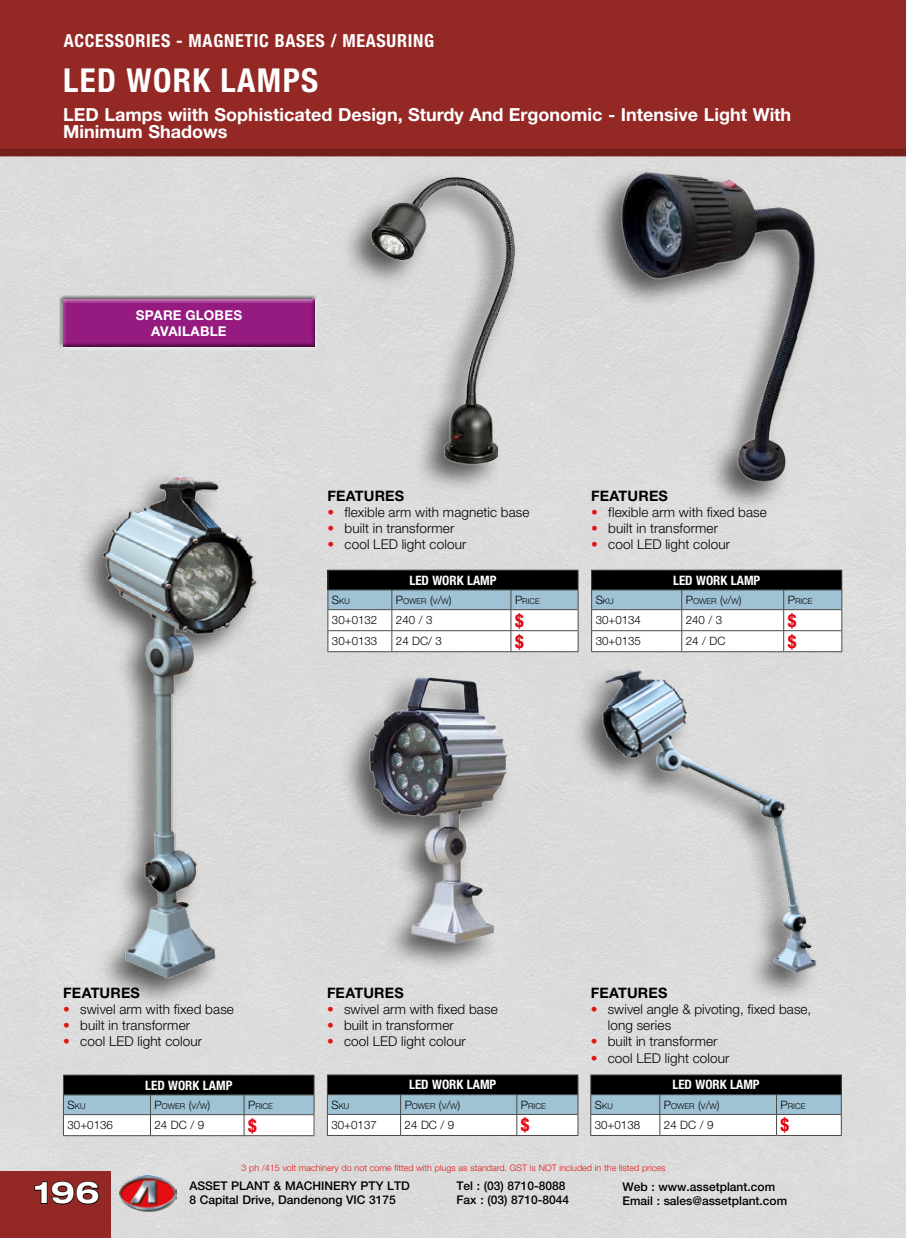
<style>
.page{position:relative;width:906px;height:1238px;background:#fff}
.page>*{position:absolute;margin:0;border:0;box-sizing:border-box;transform-origin:0 0}
.t1{font:700 condensed 33px "Helvetica Neue LT Std";letter-spacing:.04em;color:#fff}
.t2{font:700 expanded 30px "Helvetica Neue LT Std";color:#fff}
.t3{font:700 18px/17.2px "Helvetica Neue LT Std";color:#fff}
.t4{font:700 condensed 18px "Helvetica Neue LT Std";letter-spacing:.04em;color:#fff}
.t5{font:700 condensed 18px "Helvetica Neue LT Std";color:#e30613}
.t6{font:700 14.4px "Helvetica Neue LT Std";letter-spacing:.01em;color:#000}
.t7{font:300 13.5px/16.2px "Helvetica Neue LT Std";letter-spacing:.01em;color:#000}
.t8{font:700 13.5px/16.2px "Helvetica Neue LT Std";letter-spacing:.015em;color:#fff;text-align:center}
.t9{font:700 condensed 12.9px "Helvetica Neue LT Std";color:#fff}
.t10{font:500 12px/14.4px "Helvetica Neue LT Std";color:#000}
.t11{font:300 11.55px "Helvetica Neue LT Std";color:#000}
.t12{font:300 9px "Helvetica Neue LT Std";color:#e41513}
.t13{font:300 8.1px "Helvetica Neue LT Std";color:#000}
.s1{color:#e41513}
.s2{font-size:11.55px}
</style>
<div class="page">
<div style="left:0;top:156px;width:906px;height:1081px;background:#dcdcdc"></div>
<div style="left:0;top:0;width:906px;height:153px;background:#932825"></div>
<div style="left:0;top:149px;width:906px;height:7px;background:#731f1a"></div>
<div style="left:0;top:1171px;width:111px;height:66px;background:#932825"></div>
<div style="left:591px;top:167px;width:228px;height:345px;background:#000;opacity:.6"></div>
<img style="left:615px;top:166px;width:204px;height:321px">
<div style="left:339px;top:672px;width:173px;height:300px;background:#000;opacity:.6"></div>
<img style="left:366px;top:665px;width:147px;height:284px">
<div style="left:571px;top:664px;width:248px;height:338px;background:#000;opacity:.6"></div>
<img style="left:595px;top:665px;width:223px;height:308px">
<div style="left:340px;top:171px;width:180px;height:323px;background:#dbdbdb"></div>
<img style="left:323px;top:156px;width:226px;height:328px">
<div style="left:74px;top:469px;width:187px;height:539px;background:#000;opacity:.6"></div>
<img style="left:102px;top:462px;width:159px;height:520px">
<hr style="left:327px;top:569px;width:65px;height:1px;background:#4a4a49">
<hr style="left:392px;top:569px;width:119px;height:1px;background:#4a4a49">
<hr style="left:511px;top:569px;width:67px;height:1px;background:#4a4a49">
<svg style="left:327px;top:570px;width:252px;height:81px"></svg>
<hr style="left:327px;top:651px;width:65px;height:1px;background:#4a4a49">
<hr style="left:392px;top:651px;width:119px;height:1px;background:#4a4a49">
<hr style="left:511px;top:651px;width:67px;height:1px;background:#4a4a49">
<hr style="left:591px;top:569px;width:91px;height:1px;background:#4a4a49">
<hr style="left:682px;top:569px;width:101px;height:1px;background:#4a4a49">
<hr style="left:783px;top:569px;width:59px;height:1px;background:#4a4a49">
<svg style="left:591px;top:570px;width:251px;height:81px"></svg>
<hr style="left:591px;top:651px;width:91px;height:1px;background:#4a4a49">
<hr style="left:682px;top:651px;width:101px;height:1px;background:#4a4a49">
<hr style="left:783px;top:651px;width:59px;height:1px;background:#4a4a49">
<hr style="left:63px;top:1074px;width:87px;height:1px;background:#4a4a49">
<hr style="left:150px;top:1074px;width:94px;height:1px;background:#4a4a49">
<hr style="left:244px;top:1074px;width:70px;height:1px;background:#4a4a49">
<svg style="left:63px;top:1075px;width:252px;height:60px"></svg>
<hr style="left:63px;top:1135px;width:87px;height:1px;background:#4a4a49">
<hr style="left:150px;top:1135px;width:94px;height:1px;background:#4a4a49">
<hr style="left:244px;top:1135px;width:70px;height:1px;background:#4a4a49">
<hr style="left:327px;top:1074px;width:73px;height:1px;background:#4a4a49">
<hr style="left:400px;top:1074px;width:117px;height:1px;background:#4a4a49">
<hr style="left:517px;top:1074px;width:61px;height:1px;background:#4a4a49">
<svg style="left:327px;top:1075px;width:251px;height:59px"></svg>
<hr style="left:327px;top:1134px;width:73px;height:1px;background:#4a4a49">
<hr style="left:400px;top:1134px;width:117px;height:1px;background:#4a4a49">
<hr style="left:517px;top:1134px;width:61px;height:1px;background:#4a4a49">
<hr style="left:590px;top:1074px;width:70px;height:1px;background:#4a4a49">
<hr style="left:660px;top:1074px;width:116px;height:1px;background:#4a4a49">
<hr style="left:776px;top:1074px;width:65px;height:1px;background:#4a4a49">
<svg style="left:590px;top:1075px;width:252px;height:60px"></svg>
<hr style="left:590px;top:1134px;width:70px;height:1px;background:#4a4a49">
<hr style="left:660px;top:1134px;width:116px;height:1px;background:#4a4a49">
<hr style="left:776px;top:1134px;width:65px;height:1px;background:#4a4a49">
<div style="left:59px;top:295px;width:259px;height:54px;background:#ababab"></div>
<div style="left:60px;top:297px;width:259px;height:54px;background:#000;opacity:.75"></div>
<img style="left:119px;top:1175px;width:58px;height:36px">
<svg style="left:34px;top:1181px;width:66px;height:24px"></svg>
<h3 class="t4" style="left:64px;top:30px;width:372px">ACCESSORIES - MAGNETIC BASES / MEASURING</h3>
<h1 class="t1" style="left:63px;top:60px;width:256px">LED WORK LAMPS</h1>
<h3 class="t3" style="left:63px;top:105px;width:729px">LED Lamps wiith Sophisticated Design, Sturdy And Ergonomic - Intensive Light With<br>Minimum Shadows</h3>
<p class="t8" style="left:136px;top:306px;width:108px">SPARE GLOBES<br>AVAILABLE</p>
<p class="t6" style="left:327px;top:487px;width:78px">FEATURES</p>
<p class="t7" style="left:327px;top:504px;width:204px"><span class="s1">•</span> flexible arm with magnetic base</p>
<p class="t7" style="left:327px;top:520px;width:128px"><span class="s1">•</span> built in transformer</p>
<p class="t7" style="left:327px;top:536px;width:140px"><span class="s1">•</span> cool LED light colour</p>
<p class="t9" style="left:409px;top:572px;width:89px">LED WORK LAMP</p>
<p class="t13" style="left:332px;top:596px;width:20px"><span class="s2">S</span>KU</p>
<p class="t13" style="left:396px;top:596px;width:57px"><span class="s2">P</span>OWER <span class="s2">(</span>V<span class="s2">/</span>W<span class="s2">)</span></p>
<p class="t13" style="left:515px;top:596px;width:26px"><span class="s2">P</span>RICE</p>
<p class="t11" style="left:332px;top:613px;width:47px">30+0132</p>
<p class="t11" style="left:396px;top:613px;width:38px">240 / 3</p>
<h3 class="t5" style="left:515px;top:609px;width:10px">$</h3>
<p class="t11" style="left:332px;top:634px;width:47px">30+0133</p>
<p class="t11" style="left:396px;top:634px;width:48px">24 DC/ 3</p>
<h3 class="t5" style="left:515px;top:630px;width:10px">$</h3>
<p class="t6" style="left:591px;top:487px;width:78px">FEATURES</p>
<p class="t7" style="left:591px;top:504px;width:177px"><span class="s1">•</span> flexible arm with fixed base</p>
<p class="t7" style="left:591px;top:520px;width:128px"><span class="s1">•</span> built in transformer</p>
<p class="t7" style="left:591px;top:536px;width:140px"><span class="s1">•</span> cool LED light colour</p>
<p class="t9" style="left:673px;top:572px;width:89px">LED WORK LAMP</p>
<p class="t13" style="left:595px;top:596px;width:20px"><span class="s2">S</span>KU</p>
<p class="t13" style="left:686px;top:596px;width:57px"><span class="s2">P</span>OWER <span class="s2">(</span>V<span class="s2">/</span>W<span class="s2">)</span></p>
<p class="t13" style="left:788px;top:596px;width:26px"><span class="s2">P</span>RICE</p>
<p class="t11" style="left:595px;top:613px;width:47px">30+0134</p>
<p class="t11" style="left:686px;top:613px;width:38px">240 / 3</p>
<h3 class="t5" style="left:788px;top:609px;width:10px">$</h3>
<p class="t11" style="left:595px;top:634px;width:47px">30+0135</p>
<p class="t11" style="left:686px;top:634px;width:41px">24 / DC</p>
<h3 class="t5" style="left:788px;top:630px;width:10px">$</h3>
<p class="t6" style="left:63px;top:983px;width:78px">FEATURES</p>
<p class="t7" style="left:63px;top:1000px;width:172px"><span class="s1">•</span> swivel arm with fixed base</p>
<p class="t7" style="left:63px;top:1016px;width:128px"><span class="s1">•</span> built in transformer</p>
<p class="t7" style="left:63px;top:1033px;width:140px"><span class="s1">•</span> cool LED light colour</p>
<p class="t6" style="left:327px;top:983px;width:78px">FEATURES</p>
<p class="t7" style="left:327px;top:1000px;width:172px"><span class="s1">•</span> swivel arm with fixed base</p>
<p class="t7" style="left:327px;top:1016px;width:128px"><span class="s1">•</span> built in transformer</p>
<p class="t7" style="left:327px;top:1033px;width:140px"><span class="s1">•</span> cool LED light colour</p>
<p class="t6" style="left:591px;top:983px;width:78px">FEATURES</p>
<p class="t7" style="left:608px;top:1000px;width:205px;text-indent:-17px"><span class="s1">•</span> swivel angle &amp; pivoting, fixed base, long series</p>
<p class="t7" style="left:591px;top:1033px;width:128px"><span class="s1">•</span> built in transformer</p>
<p class="t7" style="left:591px;top:1049px;width:140px"><span class="s1">•</span> cool LED light colour</p>
<p class="t9" style="left:145px;top:1077px;width:89px">LED WORK LAMP</p>
<p class="t9" style="left:409px;top:1076px;width:89px">LED WORK LAMP</p>
<p class="t9" style="left:672px;top:1076px;width:89px">LED WORK LAMP</p>
<p class="t13" style="left:68px;top:1100px;width:20px"><span class="s2">S</span>KU</p>
<p class="t13" style="left:155px;top:1100px;width:57px"><span class="s2">P</span>OWER <span class="s2">(</span>V<span class="s2">/</span>W<span class="s2">)</span></p>
<p class="t13" style="left:248px;top:1100px;width:26px"><span class="s2">P</span>RICE</p>
<p class="t11" style="left:68px;top:1117px;width:47px">30+0136</p>
<p class="t11" style="left:155px;top:1117px;width:51px">24 DC / 9</p>
<h3 class="t5" style="left:248px;top:1114px;width:10px">$</h3>
<p class="t13" style="left:331px;top:1100px;width:20px"><span class="s2">S</span>KU</p>
<p class="t13" style="left:405px;top:1100px;width:57px"><span class="s2">P</span>OWER <span class="s2">(</span>V<span class="s2">/</span>W<span class="s2">)</span></p>
<p class="t13" style="left:521px;top:1100px;width:26px"><span class="s2">P</span>RICE</p>
<p class="t11" style="left:331px;top:1117px;width:47px">30+0137</p>
<p class="t11" style="left:405px;top:1117px;width:51px">24 DC / 9</p>
<h3 class="t5" style="left:521px;top:1113px;width:10px">$</h3>
<p class="t13" style="left:595px;top:1100px;width:20px"><span class="s2">S</span>KU</p>
<p class="t13" style="left:664px;top:1100px;width:57px"><span class="s2">P</span>OWER <span class="s2">(</span>V<span class="s2">/</span>W<span class="s2">)</span></p>
<p class="t13" style="left:780px;top:1100px;width:26px"><span class="s2">P</span>RICE</p>
<p class="t11" style="left:595px;top:1117px;width:47px">30+0138</p>
<p class="t11" style="left:664px;top:1117px;width:51px">24 DC / 9</p>
<h3 class="t5" style="left:780px;top:1113px;width:10px">$</h3>
<h2 class="t2" style="left:34px;top:1173px;width:67px">196</h2>
<p class="t12" style="left:241px;top:1162px;width:425px">3 ph /415 volt machinery do not come fitted with plugs as standard. GST is NOT included in the listed prices</p>
<p class="t10" style="left:189px;top:1178px;width:222px">ASSET PLANT &amp; MACHINERY PTY LTD<br>8 Capital Drive, Dandenong VIC 3175</p>
<p class="t10" style="left:622px;top:1178px;width:166px">Web : www.assetplant.com<br>Email : sales@assetplant.com</p>
<p class="t10" style="left:456px;top:1178px;width:114px">Tel : (03) 8710-8088<br>Fax : (03) 8710-8044</p>
</div>
